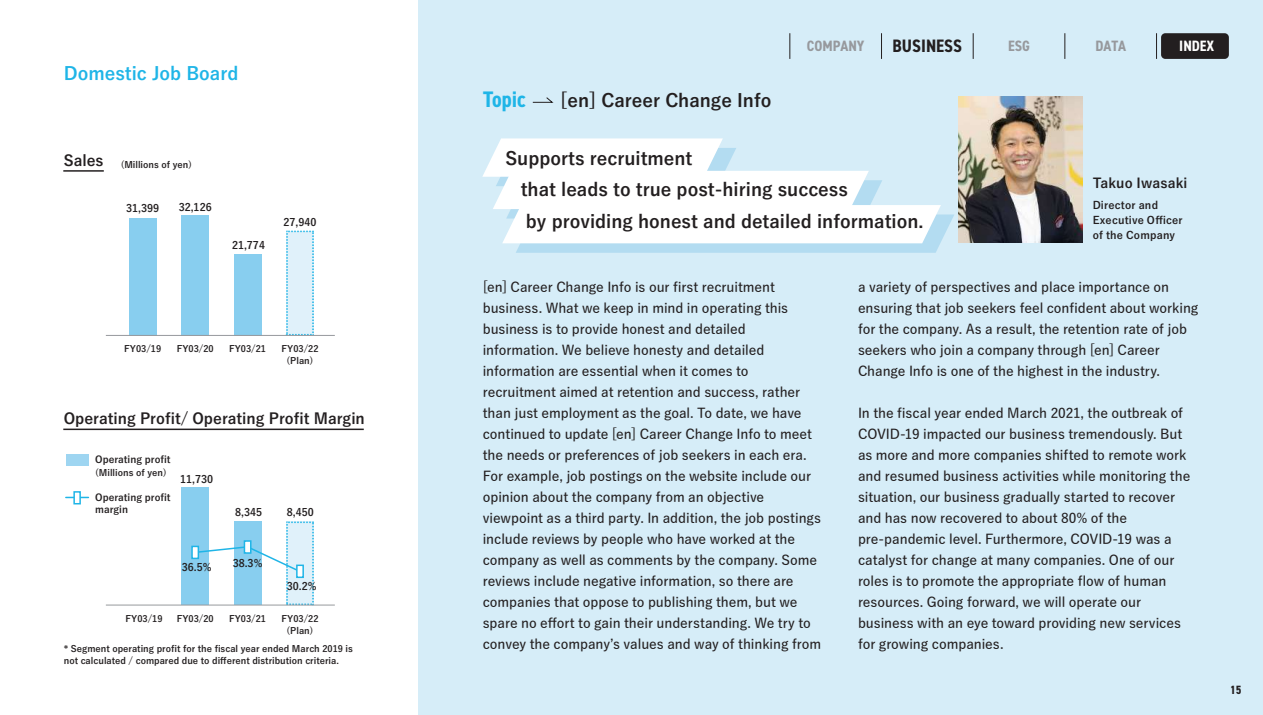
<style>
.page{position:relative;width:1263px;height:715px;background:#fff}
.page>*{position:absolute;margin:0;border:0;box-sizing:border-box;transform-origin:0 0}
.t1{font:700 condensed 22.5px "DIN2014";color:#1fb5e7}
.t2{font:700 18px/31.5px "Yu Go Pr 6 N";color:#231f20}
.t3{font:700 18px "Yu Go Pr 6 N";color:#1fb5e7}
.t4{font:700 condensed 18px "DIN2014";color:#231f20}
.t5{font:700 15px "Yu Go Pr 6 N";color:#231f20}
.t6{font:700 condensed 15px "DIN2014";color:#97999d}
.t7{font:700 condensed 15px "DIN2014";color:#fff}
.t8{font:600 13.5px/21px "Yu Go Pr 6 N";letter-spacing:-.005em;color:#231f20}
.t9{font:700 13.5px "Yu Go Pr 6 N";letter-spacing:.005em;color:#231f20}
.t10{font:700 condensed 12px "DIN2014";color:#231f20}
.t11{font:700 10.5px/15px "Yu Go Pr 6 N";letter-spacing:.015em;color:#231f20}
.t12{font:700 9.75px/12px "Yu Go Pr 6 N";color:#231f20}
.t13{font:700 9px/12px "Yu Go Pr 6 N";color:#231f20;text-align:center}
</style>
<div class="page">
<div style="left:419px;top:0;width:844px;height:714px;background:#d6edf8"></div>
<hr style="left:63px;top:170px;width:41px;height:2px;background:#231f20">
<div style="left:234px;top:254px;width:27px;height:81px;background:#88ceef"></div>
<div style="left:129px;top:217px;width:28px;height:118px;background:#88ceef"></div>
<hr style="left:63px;top:428px;width:301px;height:2px;background:#231f20">
<img style="left:959px;top:96px;width:123px;height:147px">
<svg style="left:532px;top:97px;width:22px;height:6px"></svg>
<div style="left:181px;top:215px;width:28px;height:120px;background:#88ceef"></div>
<svg style="left:286px;top:230px;width:28px;height:105px;background:#d3edf8"></svg>
<div style="left:181px;top:487px;width:28px;height:117px;background:#88ceef"></div>
<hr style="left:106px;top:604px;width:229px;height:1px;background:#97999d">
<hr style="left:66px;top:496px;width:22px;height:2px;background:#1fb5e7">
<div style="left:66px;top:453px;width:22px;height:12px;background:#9ed5f1"></div>
<svg style="left:73px;top:491px;width:8px;height:13px"></svg>
<svg style="left:194px;top:521px;width:120px;height:83px"></svg>
<svg style="left:244px;top:540px;width:7px;height:13px"></svg>
<svg style="left:296px;top:564px;width:8px;height:14px"></svg>
<svg style="left:191px;top:545px;width:8px;height:14px"></svg>
<hr style="left:106px;top:335px;width:229px;height:1px;background:#97999d">
<svg style="left:482px;top:138px;width:472px;height:115px"></svg>
<div style="left:1161px;top:33px;width:68px;height:26px;background:#231f20;border-radius:4px"></div>
<svg style="left:789px;top:33px;width:1px;height:26px"></svg>
<svg style="left:881px;top:33px;width:1px;height:26px"></svg>
<svg style="left:973px;top:33px;width:1px;height:26px"></svg>
<svg style="left:1064px;top:33px;width:1px;height:26px"></svg>
<svg style="left:1156px;top:33px;width:1px;height:26px"></svg>
<h2 class="t3" style="left:64px;top:63px;width:176px">Domestic Job Board</h2>
<p class="t13" style="left:64px;top:159px;width:130px"><sup>Sales</sup> (Millions of yen)</p>
<p class="t11" style="left:126px;top:201px;width:35px">31,399</p>
<p class="t11" style="left:179px;top:199px;width:35px">32,126</p>
<p class="t11" style="left:232px;top:237px;width:35px">21,774</p>
<p class="t11" style="left:283px;top:215px;width:35px">27,940</p>
<p class="t13" style="left:124px;top:343px;width:39px">FY03/19</p>
<p class="t13" style="left:177px;top:343px;width:39px">FY03/20</p>
<p class="t13" style="left:229px;top:343px;width:39px">FY03/21</p>
<p class="t13" style="left:281px;top:343px;width:39px">FY03/22 (Plan)</p>
<p class="t5" style="left:64px;top:410px;width:303px">Operating Profit/ Operating Profit Margin</p>
<p class="t12" style="left:95px;top:453px;width:77px">Operating profit</p>
<p class="t12" style="left:95px;top:491px;width:77px">Operating profit margin</p>
<p class="t13" style="left:95px;top:466px;width:73px">(Millions of yen)</p>
<p class="t11" style="left:180px;top:472px;width:35px">11,730</p>
<p class="t11" style="left:235px;top:505px;width:28px">8,345</p>
<p class="t11" style="left:287px;top:505px;width:28px">8,450</p>
<p class="t11" style="left:182px;top:560px;width:31px">36.5%</p>
<p class="t11" style="left:233px;top:556px;width:31px">38.3%</p>
<p class="t11" style="left:287px;top:578px;width:31px">30.2%</p>
<p class="t13" style="left:126px;top:612px;width:39px">FY03/19</p>
<p class="t13" style="left:177px;top:612px;width:39px">FY03/20</p>
<p class="t13" style="left:64px;top:643px;width:291px;text-align:left">* Segment operating profit for the fiscal year ended March 2019 is not calculated / compared due to different distribution criteria.</p>
<p class="t13" style="left:229px;top:612px;width:39px">FY03/21</p>
<p class="t13" style="left:281px;top:612px;width:39px">FY03/22 (Plan)</p>
<h1 class="t1" style="left:483px;top:85px;width:44px">Topic</h1>
<h2 class="t2" style="left:560px;top:85px;width:213px">[en] Career Change Info</h2>
<p class="t6" style="left:807px;top:36px;width:59px">COMPANY</p>
<h2 class="t4" style="left:893px;top:34px;width:71px">BUSINESS</h2>
<p class="t6" style="left:1008px;top:36px;width:23px">ESG</p>
<p class="t6" style="left:1095px;top:36px;width:32px">DATA</p>
<p class="t7" style="left:1179px;top:36px;width:37px">INDEX</p>
<h2 class="t2" style="left:521px;top:143px;width:404px;text-indent:-15px">Supports recruitment<br>that leads to true post-hiring success<br>by providing honest and detailed information.</h2>
<p class="t9" style="left:1093px;top:175px;width:96px">Takuo Iwasaki</p>
<p class="t11" style="left:1093px;top:198px;width:92px">Director and<br>Executive Officer of the Company</p>
<p class="t8" style="left:483px;top:274px;width:340px">[en] Career Change Info is our first recruitment business. What we keep in mind in operating this business is to provide honest and detailed information. We believe honesty and detailed information are essential when it comes to recruitment aimed at retention and success, rather than just employment as the goal. To date, we have continued to update [en] Career Change Info to meet the needs or preferences of job seekers in each era.<br>For example, job postings on the website include our opinion about the company from an objective viewpoint as a third party. In addition, the job postings include reviews by people who have worked at the company as well as comments by the company. Some reviews include negative information, so there are companies that oppose to publishing them, but we spare no effort to gain their understanding. We try to convey the companyʼs values and way of thinking from</p>
<p class="t8" style="left:858px;top:274px;width:342px">a variety of perspectives and place importance on ensuring that job seekers feel confident about working for the company. As a result, the retention rate of job seekers who join a company through [en] Career Change Info is one of the highest in the industry.</p>
<p class="t8" style="left:858px;top:400px;width:334px">In the fiscal year ended March 2021, the outbreak of COVID-19 impacted our business tremendously. But as more and more companies shifted to remote work and resumed business activities while monitoring the situation, our business gradually started to recover and has now recovered to about 80% of the pre-pandemic level. Furthermore, COVID-19 was a catalyst for change at many companies. One of our roles is to promote the appropriate flow of human resources. Going forward, we will operate our business with an eye toward providing new services for growing companies.</p>
<p class="t10" style="left:1230px;top:681px;width:13px">15</p>
</div>
